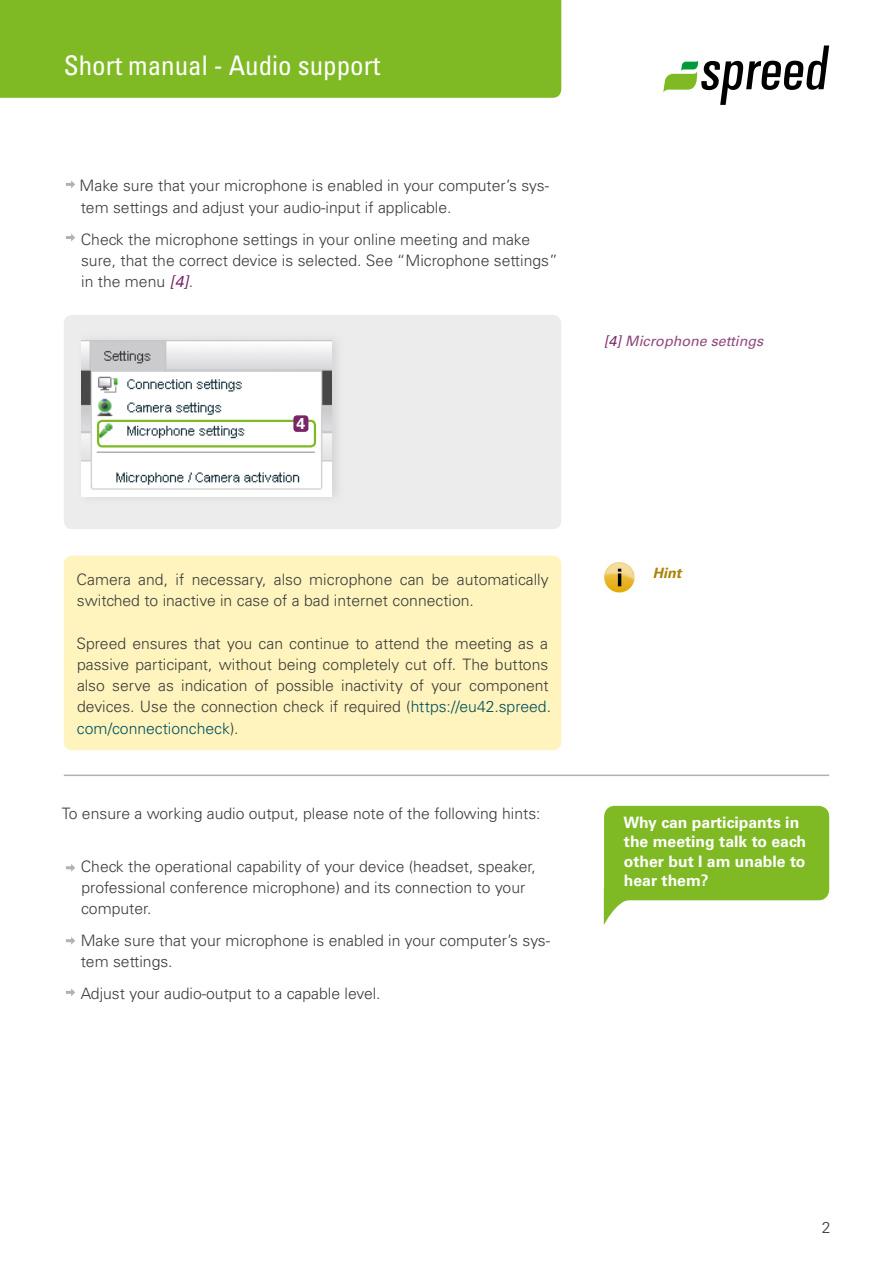
<style>
.page{position:relative;width:893px;height:1263px;background:#fff}
.page>*{position:absolute;margin:0;border:0;box-sizing:border-box;transform-origin:0 0}
.t1{font:condensed 27px "Univers LT Std";color:#fff}
.fliesstext_en_aufzae{font:300 15.75px/21.3px "Univers LT Std";color:#3b3b3a}
.hintText{font:300 15.75px/21.3px "Univers LT Std";color:#3b3b3a}
.t2{font:700 15.75px/19.5px "Univers LT Std";color:#fff}
.fliesstext_en{font:300 15.75px "Univers LT Std";color:#3b3b3a}
.t3{font:italic 14.25px "Univers LT Std";color:#914a80}
.t4{font:italic 700 14.25px "Univers LT Std";color:#ab8200}
.s1{font-weight:400;font-style:italic;color:#792569}
.s2{color:#792569}
.s3{color:#004f5d}
</style>
<div class="page">
<svg style="left:663px;top:45px;width:166px;height:60px"></svg>
<div style="left:0;top:0;width:561px;height:98px;background:#7fba25"></div>
<svg style="left:66px;top:180px;width:9px;height:8px"></svg>
<svg style="left:66px;top:234px;width:9px;height:7px"></svg>
<div style="left:64px;top:315px;width:497px;height:214px;background:#ececed;border-radius:9px"></div>
<div style="left:77px;top:332px;width:268px;height:173px;background:#b1b2b3;opacity:.4"></div>
<img style="left:82px;top:341px;width:250px;height:155px">
<div style="left:97px;top:420px;width:219px;height:27px;border:2px solid #7fba25;border-radius:4px"></div>
<div style="left:293px;top:415px;width:15px;height:17px;background:#792569;border-radius:3px"></div>
<img style="left:604px;top:562px;width:31px;height:31px">
<div style="left:64px;top:556px;width:497px;height:194px;background:#fff4bd;border-radius:9px"></div>
<hr style="left:64px;top:774px;width:765px;height:2px;background:#b1b2b3">
<svg style="left:66px;top:864px;width:9px;height:8px"></svg>
<svg style="left:66px;top:937px;width:9px;height:8px"></svg>
<svg style="left:66px;top:988px;width:9px;height:8px"></svg>
<div style="left:606px;top:808px;width:221px;height:90px;background:#7fba25;border-radius:9px"></div>
<div style="left:604px;top:806px;width:225px;height:94px;border:4px solid #7fba25;border-radius:9px"></div>
<svg style="left:604px;top:888px;width:26px;height:37px"></svg>
<h1 class="t1" style="left:64px;top:48px;width:318px">Short manual - Audio support</h1>
<p class="fliesstext_en_aufzae" style="left:80px;top:175px;width:471px">Make sure that your microphone is enabled in your computer’s sys&shy;tem settings and adjust your audio-input if applicable.</p>
<p class="fliesstext_en_aufzae" style="left:81px;top:228px;width:479px">Check the microphone settings in your online meeting and make sure, that the correct device is selected. See “Microphone settings” in the menu <span class="s1">[4]</span>.</p>
<p class="t2" style="left:297px;top:414px;width:10px">4</p>
<p class="t3" style="left:604px;top:333px;width:161px"><span class="s2">[4]</span> Microphone settings</p>
<p class="hintText" style="left:77px;top:568px;width:474px">Camera and, if necessary, also microphone can be automatically switched to inactive in case of a bad internet connection.</p>
<p class="hintText" style="left:76px;top:632px;width:476px">Spreed ensures that you can continue to attend the meeting as a passive participant, without being completely cut off. The buttons also serve as indication of possible inactivity of your component devices. Use the connection check if required (<span class="s3">https://eu42.spreed. com/connectioncheck</span>).</p>
<p class="fliesstext_en" style="left:62px;top:803px;width:480px">To ensure a working audio output, please note of the following hints:</p>
<p class="fliesstext_en_aufzae" style="left:81px;top:855px;width:457px">Check the operational capability of your device (headset, speaker, professional conference microphone) and its connection to your computer.</p>
<p class="fliesstext_en_aufzae" style="left:81px;top:930px;width:471px">Make sure that your microphone is enabled in your computer’s sys&shy;tem settings.</p>
<p class="fliesstext_en_aufzae" style="left:81px;top:983px;width:301px">Adjust your audio-output to a capable level.</p>
<p class="t4" style="left:653px;top:565px;width:30px">Hint</p>
<p class="t2" style="left:623px;top:812px;width:184px">Why can participants in the meeting talk to each other but I am unable to hear them?</p>
<p class="hintText" style="left:822px;top:1217px;width:10px">2</p>
</div>
